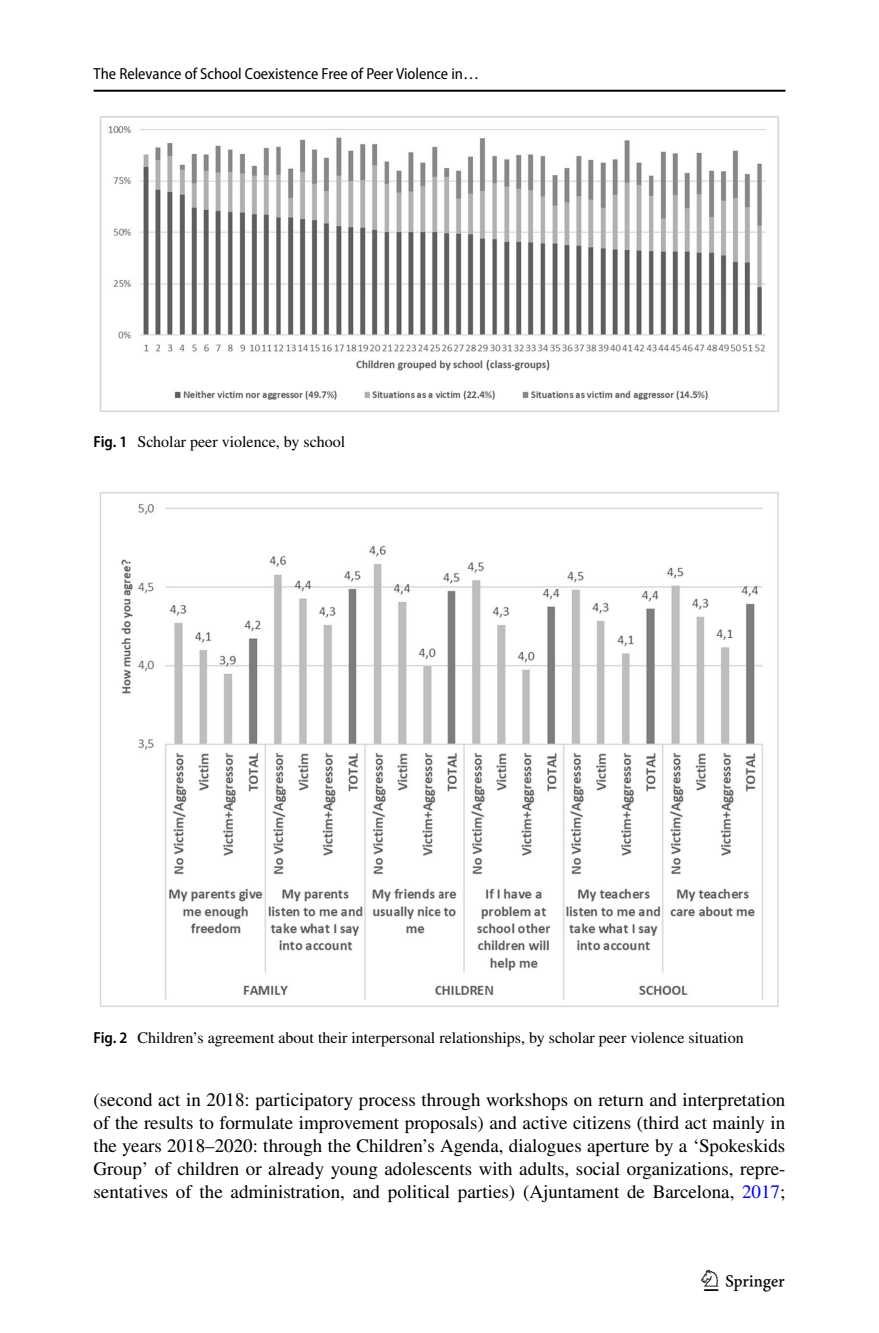
<style>
.page{position:relative;width:879px;height:1333px;background:#fff}
.page>*{position:absolute;margin:0;border:0;box-sizing:border-box;transform-origin:0 0}
.t1{font:30px "Springnew Regular 5";color:#000}
.t2{font:19px/23px "STIX";color:#000;text-align:justify}
.t3{font:16px "STIX";color:#000}
.t4{font:16px "Myriad Pro Semi Cn 4";color:#000}
.s1{font-family:"Myriad Pro";font-weight:600;font-stretch:semi-condensed}
.s2{color:#00f}
</style>
<div class="page">
<hr style="left:94px;top:90px;width:691px;height:2px;background:#000">
<img style="left:99px;top:116px;width:680px;height:296px">
<img style="left:99px;top:492px;width:680px;height:515px">
<p class="t4" style="left:94px;top:65px;width:387px">The Relevance of School Coexistence Free of Peer Violence in…</p>
<p class="t3" style="left:94px;top:431px;width:253px"><span class="s1">Fig. 1</span> Scholar peer violence, by school</p>
<p class="t3" style="left:94px;top:1026px;width:652px"><span class="s1">Fig. 2</span> Children’s agreement about their interpersonal relationships, by scholar peer violence situation</p>
<p class="t2" style="left:94px;top:1089px;width:693px">(second act in 2018: participatory process through workshops on return and interpretation of the results to formulate improvement proposals) and active citizens (third act mainly in the years 2018–2020: through the Children’s Agenda, dialogues aperture by a ‘Spokeskids Group’ of children or already young adolescents with adults, social organizations, repre&shy;sentatives of the administration, and political parties) (Ajuntament de Barcelona, <span class="s2">2017</span>;</p>
<h1 class="t1" style="left:704px;top:1269px;width:83px">1 3</h1>
</div>
